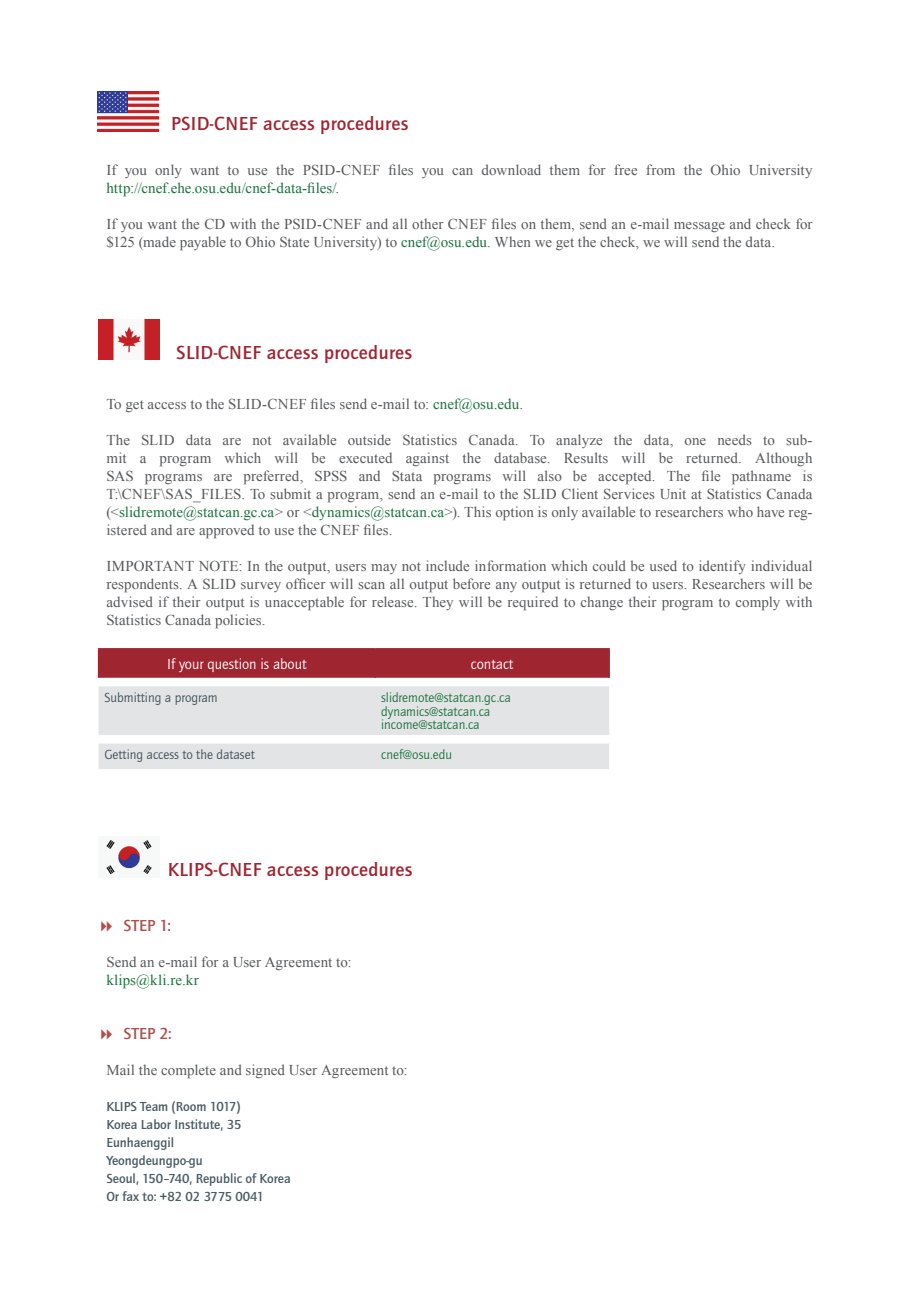
<style>
.page{position:relative;width:919px;height:1289px;background:#fff}
.page>*{position:absolute;margin:0;border:0;box-sizing:border-box;transform-origin:0 0}
._2_header_cornell{font:500 19.5px "Quay Sans ITC Std";letter-spacing:.02em;color:#9f2531}
.t1{font:500 16.5px "Quay Sans ITC Std";letter-spacing:.01em;color:#af4f4c}
.body_cornell{font:15px/18px "Times New Roman";letter-spacing:.005em;color:#58595b}
.body_ohio_end{font:15px/18px "Times New Roman";letter-spacing:.005em;color:#58595b;text-align:justify}
.tab_kopfspalte{font:15px "Quay Sans ITC Std";color:#fff}
.contact{font:500 13.5px/18px "Quay Sans ITC Std";color:#495b65}
.tab_name{font:13.5px "Quay Sans ITC Std";color:#1c723e}
.tab_name-2{font:13.5px "Quay Sans ITC Std";color:#3e505a}
.s1{color:#1c723e}
</style>
<div class="page">
<hr style="left:98px;top:648px;width:277px;height:1px;background:#9f2531">
<svg style="left:98px;top:649px;width:511px;height:120px;background:#d6babd"></svg>
<hr style="left:375px;top:648px;width:235px;height:1px;background:#9f2531">
<hr style="left:374px;top:649px;width:2px;height:29px;background:#9f2531">
<hr style="left:608px;top:649px;width:2px;height:29px;background:#9f2531">
<img style="left:106px;top:839px;width:46px;height:36px">
<img style="left:98px;top:92px;width:60px;height:40px">
<img style="left:98px;top:319px;width:61px;height:40px">
<p class="_2_header_cornell" style="left:171px;top:112px;width:239px">PSID-CNEF access procedures</p>
<p class="body_cornell" style="left:106px;top:161px;width:707px">If you only want to use the PSID-CNEF files you can download them for free from the Ohio University <span class="s1">http://cnef.ehe.osu.edu/cnef-data-files/</span>.</p>
<p class="body_cornell" style="left:106px;top:215px;width:707px">If you want the CD with the PSID-CNEF and all other CNEF files on them, send an e-mail message and check for $125 (made payable to Ohio State University) to <span class="s1">cnef@osu.edu</span>. When we get the check, we will send the data.</p>
<p class="_2_header_cornell" style="left:176px;top:341px;width:237px">SLID-CNEF access procedures</p>
<p class="body_cornell" style="left:106px;top:395px;width:418px">To get access to the SLID-CNEF files send e-mail to: <span class="s1">cnef@osu.edu</span>.</p>
<p class="body_cornell" style="left:106px;top:431px;width:707px;text-align:justify">The SLID data are not available outside Statistics Canada. To analyze the data, one needs to sub&shy;mit a program which will be executed against the database. Results will be returned. Although SAS programs are preferred, SPSS and Stata programs will also be accepted. The file pathname is T:\CNEF\SAS_FILES. To submit a program, send an e-mail to the SLID Client Services Unit at Statistics Canada (&lt;<span class="s1">slidremote@statcan.gc.ca</span>&gt; or &lt;<span class="s1">dynamics@statcan.ca</span>&gt;). This option is only available to researchers who have reg&shy;istered and are approved to use the CNEF files.</p>
<p class="body_ohio_end" style="left:106px;top:557px;width:707px">IMPORTANT NOTE: In the output, users may not include information which could be used to identify individual respondents. A SLID survey officer will scan all output before any output is returned to users. Researchers will be advised if their output is unacceptable for release. They will be required to change their program to comply with Statistics Canada policies.</p>
<p class="tab_kopfspalte" style="left:167px;top:655px;width:141px">If your question is about</p>
<p class="tab_kopfspalte" style="left:471px;top:655px;width:44px">contact</p>
<p class="tab_name-2" style="left:105px;top:689px;width:114px">Submitting a program</p>
<p class="tab_name" style="left:381px;top:689px;width:131px">slidremote@statcan.gc.ca</p>
<p class="tab_name" style="left:381px;top:703px;width:111px">dynamics@statcan.ca</p>
<p class="tab_name" style="left:381px;top:716px;width:100px">income@statcan.ca</p>
<p class="tab_name-2" style="left:105px;top:746px;width:152px">Getting access to the dataset</p>
<p class="tab_name" style="left:381px;top:746px;width:72px">cnef@osu.edu</p>
<p class="_2_header_cornell" style="left:168px;top:858px;width:246px">KLIPS-CNEF access procedures</p>
<p class="t1" style="left:123px;top:916px;width:49px">STEP 1:</p>
<p class="body_cornell" style="left:106px;top:953px;width:247px">Send an e-mail for a User Agreement to: <span class="s1">klips@kli.re.kr</span></p>
<p class="t1" style="left:123px;top:1024px;width:50px">STEP 2:</p>
<p class="body_cornell" style="left:106px;top:1061px;width:303px">Mail the complete and signed User Agreement to:</p>
<p class="contact" style="left:106px;top:1097px;width:186px">KLIPS Team (Room 1017)<br>Korea Labor Institute, 35<br>Eunhaenggil<br>Yeongdeungpo-gu<br>Seoul, 150–740, Republic of Korea<br>Or fax to: +82 02 3775 0041</p>
</div>
